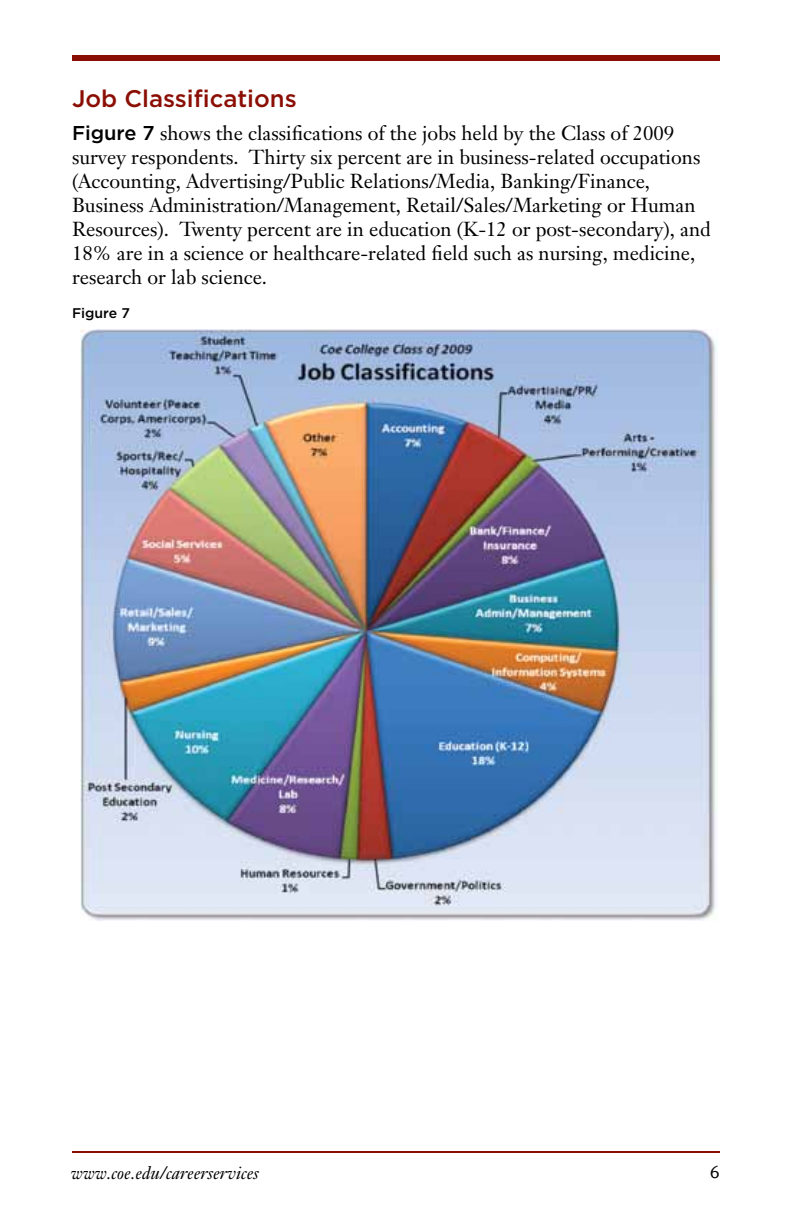
<style>
.page{position:relative;width:792px;height:1224px;background:#fff}
.page>*{position:absolute;margin:0;border:0;box-sizing:border-box;transform-origin:0 0}
.t1{font:500 24px "Gotham";color:#8b0e04}
.t2{font:20px/24px "Janson Text";color:#000}
.t3{font:italic 18px "Janson Text";color:#000}
.t4{font:18px "Meta Normal";color:#000}
.t5{font:500 14px "Gotham";color:#000}
.s1{font-family:"Gotham";font-weight:500}
</style>
<div class="page">
<div style="left:72px;top:55px;width:648px;height:6px;background:#8b0e04"></div>
<hr style="left:72px;top:1151px;width:648px;height:2px;background:#8b0e04">
<img style="left:80px;top:329px;width:638px;height:591px">
<p class="t1" style="left:72px;top:82px;width:226px">Job Classifications</p>
<p class="t2" style="left:72px;top:121px;width:640px"><span class="s1">Figure 7</span> shows the classifications of the jobs held by the Class of 2009 survey respondents. Thirty six percent are in business-related occupations (Accounting, Advertising/Public Relations/Media, Banking/Finance, Business Administration/Management, Retail/Sales/Marketing or Human Resources). Twenty percent are in education (K-12 or post-secondary), and 18% are in a science or healthcare-related field such as nursing, medicine, research or lab science.</p>
<p class="t5" style="left:72px;top:304px;width:59px">Figure 7</p>
<p class="t3" style="left:71px;top:1162px;width:189px">www.coe.edu/careerservices</p>
<p class="t4" style="left:710px;top:1162px;width:12px">6</p>
</div>
